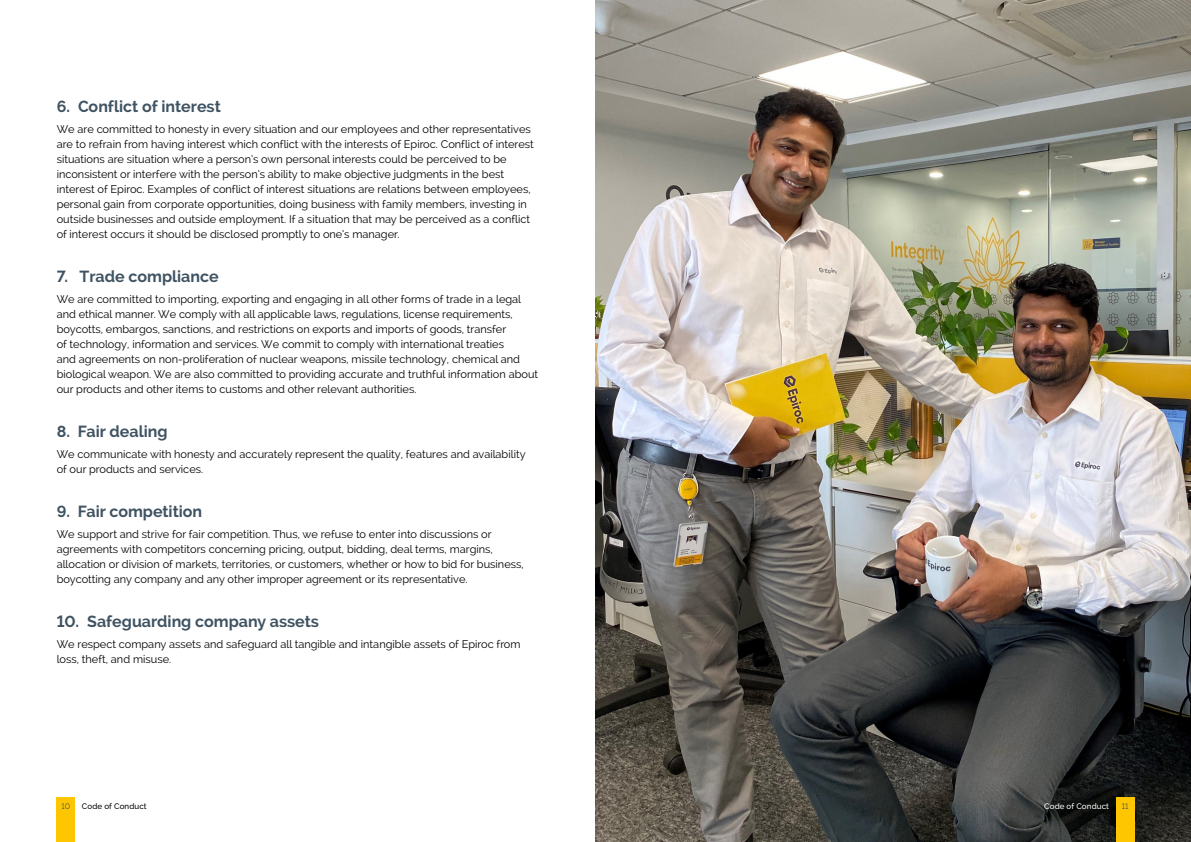
<style>
.page{position:relative;width:1191px;height:842px;background:#fff}
.page>*{position:absolute;margin:0;border:0;box-sizing:border-box;transform-origin:0 0}
.t1{font:700 16px "Raleway";color:#3f5362}
.t2{font:11px/15px "Raleway";color:#000}
.t3{font:500 8px "Raleway";letter-spacing:.015em;color:#000}
.t4{font:500 8px "Raleway";letter-spacing:.015em;color:#fff}
.t5{font:8px "Raleway";color:#3f5362}
</style>
<div class="page">
<img style="left:595px;top:0;width:596px;height:842px">
<div style="left:1116px;top:797px;width:18px;height:45px;background:#fdc600"></div>
<div style="left:57px;top:797px;width:18px;height:45px;background:#fdc600"></div>
<h1 class="t1" style="left:57px;top:97px;width:166px">6. Conflict of interest</h1>
<p class="t2" style="left:57px;top:121px;width:479px">We are committed to honesty in every situation and our employees and other representatives are to refrain from having interest which conflict with the interests of Epiroc. Conflict of interest situations are situation where a person’s own personal interests could be perceived to be inconsistent or interfere with the person’s ability to make objective judgments in the best interest of Epiroc. Examples of conflict of interest situations are relations between employees, personal gain from corporate opportunities, doing business with family members, investing in outside businesses and outside employment. If a situation that may be perceived as a conflict of interest occurs it should be disclosed promptly to one’s manager.</p>
<h1 class="t1" style="left:57px;top:267px;width:164px">7. Trade compliance</h1>
<p class="t2" style="left:57px;top:291px;width:483px">We are committed to importing, exporting and engaging in all other forms of trade in a legal and ethical manner. We comply with all applicable laws, regulations, license requirements, boycotts, embargos, sanctions, and restrictions on exports and imports of goods, transfer<br>of technology, information and services. We commit to comply with international treaties<br>and agreements on non-proliferation of nuclear weapons, missile technology, chemical and biological weapon. We are also committed to providing accurate and truthful information about our products and other items to customs and other relevant authorities.</p>
<h1 class="t1" style="left:57px;top:422px;width:112px">8. Fair dealing</h1>
<p class="t2" style="left:57px;top:446px;width:470px">We communicate with honesty and accurately represent the quality, features and availability of our products and services.</p>
<h1 class="t1" style="left:57px;top:502px;width:147px">9. Fair competition</h1>
<p class="t2" style="left:57px;top:526px;width:468px">We support and strive for fair competition. Thus, we refuse to enter into discussions or agreements with competitors concerning pricing, output, bidding, deal terms, margins, allocation or division of markets, territories, or customers, whether or how to bid for business, boycotting any company and any other improper agreement or its representative.</p>
<h1 class="t1" style="left:57px;top:612px;width:264px">10. Safeguarding company assets</h1>
<p class="t2" style="left:57px;top:636px;width:465px">We respect company assets and safeguard all tangible and intangible assets of Epiroc from loss, theft, and misuse.</p>
<p class="t5" style="left:61px;top:801px;width:10px">10</p>
<p class="t3" style="left:82px;top:801px;width:66px">Code of Conduct</p>
<p class="t4" style="left:1044px;top:801px;width:66px">Code of Conduct</p>
<p class="t5" style="left:1121px;top:801px;width:8px">11</p>
</div>
